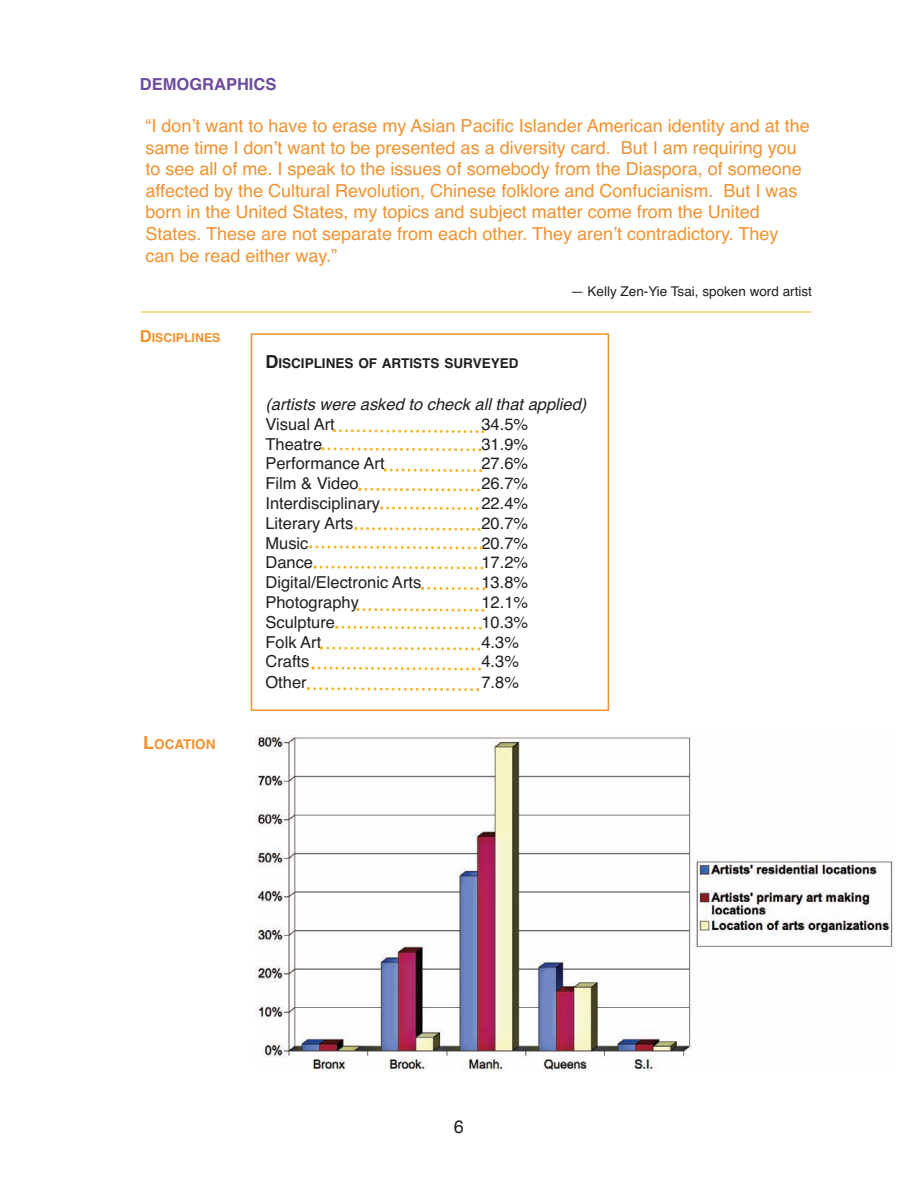
<style>
.page{position:relative;width:918px;height:1188px;background:#fff}
.page>*{position:absolute;margin:0;border:0;box-sizing:border-box;transform-origin:0 0}
.t1{font:18px/21.6px "Helvetica";color:#f2922f}
.t2{font:18px "Helvetica";color:#231f20}
.t3{font:16.5px "Helvetica";color:#231f20}
.t4{font:italic 16.5px "Helvetica";color:#231f20}
.t5{font:700 16.5px "Helvetica";color:#6d4c9f}
.t6{font:13.5px "Helvetica";color:#231f20}
.t7{font:700 13.5px "Helvetica";color:#231f20}
.t8{font:700 13.5px "Helvetica";color:#f2922f}
.t9{font:700 12.3px "Helvetica";color:#f2922f}
.s1{font-size:16.5px}
.s2{font-size:18px}
</style>
<div class="page">
<img style="left:255px;top:735px;width:639px;height:337px">
<div style="left:251px;top:333px;width:358px;height:378px;border:2px solid #f2922f"></div>
<svg style="left:332px;top:429px;width:152px;height:5px"></svg>
<svg style="left:321px;top:447px;width:160px;height:5px"></svg>
<svg style="left:383px;top:468px;width:99px;height:5px"></svg>
<svg style="left:358px;top:487px;width:122px;height:5px"></svg>
<svg style="left:380px;top:506px;width:99px;height:4px"></svg>
<svg style="left:354px;top:527px;width:127px;height:4px"></svg>
<svg style="left:309px;top:545px;width:174px;height:5px"></svg>
<svg style="left:313px;top:565px;width:171px;height:5px"></svg>
<svg style="left:421px;top:587px;width:64px;height:3px"></svg>
<svg style="left:356px;top:608px;width:128px;height:4px"></svg>
<svg style="left:335px;top:625px;width:147px;height:5px"></svg>
<svg style="left:320px;top:646px;width:160px;height:5px"></svg>
<svg style="left:311px;top:666px;width:170px;height:5px"></svg>
<svg style="left:307px;top:687px;width:172px;height:5px"></svg>
<hr style="left:141px;top:312px;width:671px;height:1px;background:#f4b727">
<p class="t5" style="left:140px;top:74px;width:138px">DEMOGRAPHICS</p>
<p class="t1" style="left:146px;top:115px;width:666px">“I donʼt want to have to erase my Asian Pacific Islander American identity and at the same time I donʼt want to be presented as a diversity card. But I am requiring you to see all of me. I speak to the issues of somebody from the Diaspora, of someone affected by the Cultural Revolution, Chinese folklore and Confucianism. But I was born in the United States, my topics and subject matter come from the United States. These are not separate from each other. They arenʼt contradictory. They can be read either way.”</p>
<p class="t6" style="left:570px;top:284px;width:243px">— Kelly Zen-Yie Tsai, spoken word artist</p>
<p class="t9" style="left:140px;top:330px;width:82px"><span class="s1">D</span>ISCIPLINES</p>
<p class="t8" style="left:143px;top:736px;width:74px"><span class="s2">L</span>OCATION</p>
<p class="t7" style="left:265px;top:355px;width:255px"><span class="s2">D</span>ISCIPLINES OF ARTISTS SURVEYED</p>
<p class="t4" style="left:265px;top:395px;width:322px">(artists were asked to check all that applied)</p>
<p class="t3" style="left:265px;top:414px;width:71px">Visual Art</p>
<p class="t3" style="left:481px;top:414px;width:48px">34.5%</p>
<p class="t3" style="left:265px;top:434px;width:58px">Theatre</p>
<p class="t3" style="left:481px;top:434px;width:48px">31.9%</p>
<p class="t3" style="left:265px;top:454px;width:121px">Performance Art</p>
<p class="t3" style="left:481px;top:454px;width:48px">27.6%</p>
<p class="t3" style="left:265px;top:474px;width:95px">Film &amp; Video</p>
<p class="t3" style="left:481px;top:474px;width:48px">26.7%</p>
<p class="t3" style="left:265px;top:494px;width:116px">Interdisciplinary</p>
<p class="t3" style="left:481px;top:494px;width:48px">22.4%</p>
<p class="t3" style="left:265px;top:513px;width:90px">Literary Arts</p>
<p class="t3" style="left:481px;top:513px;width:48px">20.7%</p>
<p class="t3" style="left:265px;top:533px;width:45px">Music</p>
<p class="t3" style="left:481px;top:533px;width:48px">20.7%</p>
<p class="t3" style="left:265px;top:553px;width:49px">Dance</p>
<p class="t3" style="left:481px;top:553px;width:48px">17.2%</p>
<p class="t3" style="left:265px;top:573px;width:157px">Digital/Electronic Arts</p>
<p class="t3" style="left:481px;top:573px;width:48px">13.8%</p>
<p class="t3" style="left:265px;top:593px;width:95px">Photography</p>
<p class="t3" style="left:481px;top:593px;width:48px">12.1%</p>
<p class="t3" style="left:265px;top:612px;width:71px">Sculpture</p>
<p class="t3" style="left:481px;top:612px;width:48px">10.3%</p>
<p class="t3" style="left:265px;top:632px;width:57px">Folk Art</p>
<p class="t3" style="left:481px;top:632px;width:39px">4.3%</p>
<p class="t3" style="left:265px;top:652px;width:46px">Crafts</p>
<p class="t3" style="left:481px;top:652px;width:39px">4.3%</p>
<p class="t3" style="left:265px;top:673px;width:43px">Other</p>
<p class="t3" style="left:481px;top:673px;width:39px">7.8%</p>
<p class="t2" style="left:454px;top:1116px;width:12px">6</p>
</div>
